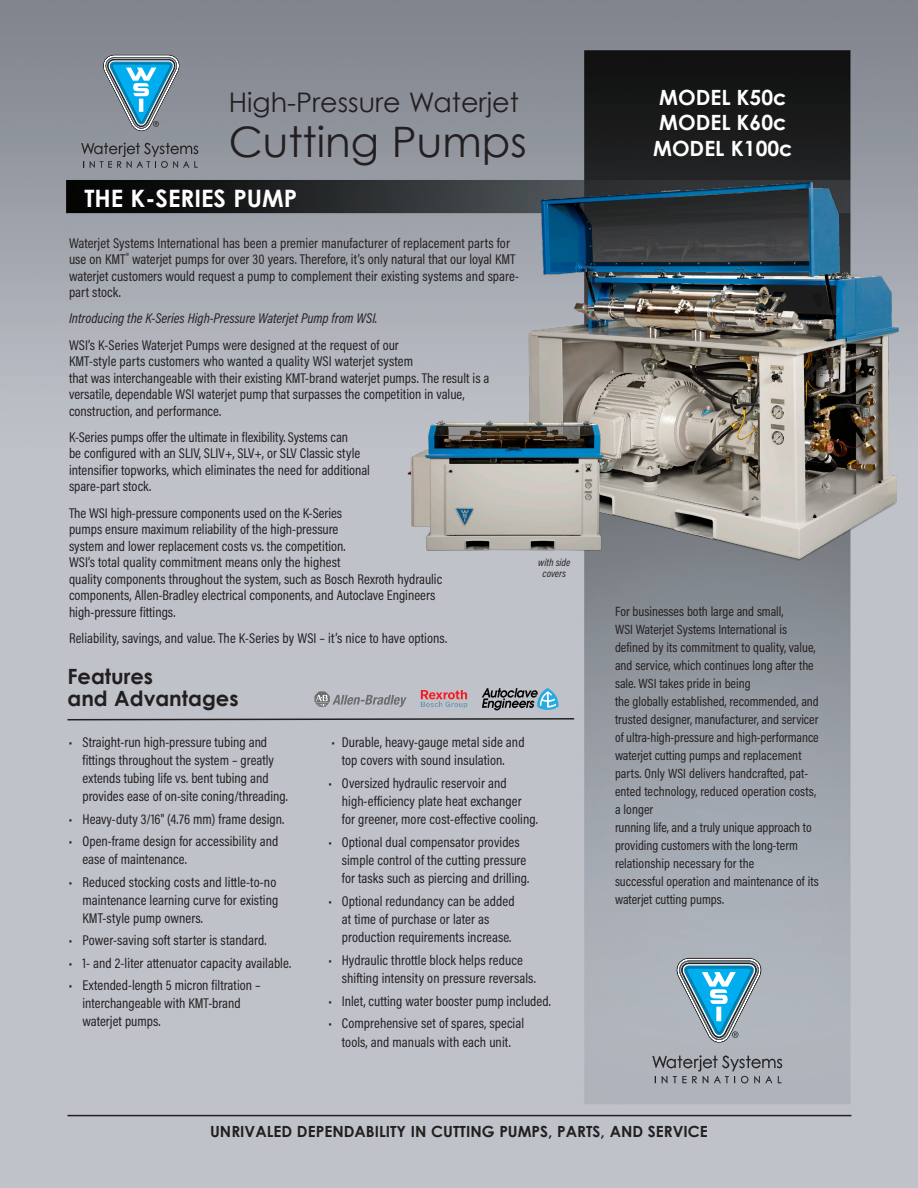
<style>
.page{position:relative;width:918px;height:1188px;background:#fff}
.page>*{position:absolute;margin:0;border:0;box-sizing:border-box;transform-origin:0 0}
.t1{font:42px "Century Gothic";color:#231f20}
.t2{font:27px "Century Gothic";color:#231f20}
.t3{font:700 24px "Century Gothic";color:#fff}
.t4{font:700 21px "Century Gothic";color:#fff}
.t5{font:700 21px "Century Gothic";color:#231f20}
.t6{font:700 15.3px "Century Gothic";color:#231f20}
.t7{font:14.25px/16.5px "Acumin Pro Cond";letter-spacing:.005em;color:#231f20}
.t8{font:italic 14.25px "Acumin Pro Cond";color:#231f20}
.t9{font:13.5px/18px "Acumin Pro Cond";color:#231f20}
.t10{font:italic 10.5px/10.5px "Acumin Pro Cond";color:#231f20;text-align:center}
</style>
<div class="page">
<img style="left:0;top:0;width:918px;height:1188px">
<hr style="left:68px;top:1115px;width:783px;height:1px;background:#231f20">
<svg style="left:103px;top:55px;width:77px;height:77px;background:#6a9eb5"></svg>
<svg style="left:81px;top:143px;width:117px;height:25px;background:#7d8087"></svg>
<svg style="left:676px;top:958px;width:86px;height:85px;background:#76aac0"></svg>
<svg style="left:652px;top:1055px;width:130px;height:28px;background:#95989e"></svg>
<svg style="left:66px;top:717px;width:510px;height:4px;background:#848489"></svg>
<svg style="left:314px;top:691px;width:93px;height:16px"></svg>
<svg style="left:421px;top:690px;width:46px;height:18px"></svg>
<svg style="left:482px;top:688px;width:77px;height:22px;background:#788d99"></svg>
<img style="left:500px;top:178px;width:418px;height:388px">
<img style="left:392px;top:372px;width:234px;height:185px">
<p class="t2" style="left:229px;top:86px;width:292px">High-Pressure Waterjet</p>
<p class="t1" style="left:229px;top:116px;width:299px">Cutting Pumps</p>
<p class="t3" style="left:84px;top:183px;width:215px">THE K-SERIES PUMP</p>
<p class="t7" style="left:69px;top:234px;width:452px">Waterjet Systems International has been a premier manufacturer of replacement parts for use on KMT<sup>®</sup> waterjet pumps for over 30 years. Therefore, it’s only natural that our loyal KMT waterjet customers would request a pump to complement their existing systems and spare&shy;part stock.</p>
<p class="t8" style="left:69px;top:309px;width:310px">Introducing the K-Series High-Pressure Waterjet Pump from WSI.</p>
<p class="t7" style="left:69px;top:336px;width:422px">WSI’s K-Series Waterjet Pumps were designed at the request of our<br>KMT-style parts customers who wanted a quality WSI waterjet system<br>that was interchangeable with their existing KMT-brand waterjet pumps. The result is a versatile, dependable WSI waterjet pump that surpasses the competition in value, construction, and performance.</p>
<p class="t7" style="left:69px;top:428px;width:303px">K-Series pumps offer the ultimate in flexibility. Systems can<br>be configured with an SLIV, SLIV+, SLV+, or SLV Classic style intensifier topworks, which eliminates the need for additional spare-part stock.</p>
<p class="t7" style="left:69px;top:504px;width:375px">The WSI high-pressure components used on the K-Series<br>pumps ensure maximum reliability of the high-pressure<br>system and lower replacement costs vs. the competition.<br>WSI’s total quality commitment means only the highest<br>quality components throughout the system, such as Bosch Rexroth hydraulic components, Allen-Bradley electrical components, and Autoclave Engineers high-pressure fittings.</p>
<p class="t7" style="left:69px;top:629px;width:380px">Reliability, savings, and value. The K-Series by WSI – it’s nice to have options.</p>
<p class="t5" style="left:68px;top:663px;width:87px">Features</p>
<p class="t5" style="left:68px;top:685px;width:173px">and Advantages</p>
<p class="t10" style="left:538px;top:557px;width:34px">with side covers</p>
<p class="t7" style="left:69px;top:734px;width:200px">• Straight-run high-pressure tubing and</p>
<p class="t7" style="left:82px;top:752px;width:193px">fittings throughout the system – greatly</p>
<p class="t7" style="left:82px;top:770px;width:188px">extends tubing life vs. bent tubing and</p>
<p class="t7" style="left:82px;top:788px;width:207px">provides ease of on-site coning/threading.</p>
<p class="t7" style="left:69px;top:810px;width:217px">• Heavy-duty 3/16" (4.76 mm) frame design.</p>
<p class="t7" style="left:69px;top:833px;width:211px">• Open-frame design for accessibility and</p>
<p class="t7" style="left:82px;top:851px;width:106px">ease of maintenance.</p>
<p class="t7" style="left:69px;top:873px;width:209px">• Reduced stocking costs and little-to-no</p>
<p class="t7" style="left:82px;top:891px;width:197px">maintenance learning curve for existing</p>
<p class="t7" style="left:82px;top:909px;width:122px">KMT-style pump owners.</p>
<p class="t7" style="left:69px;top:932px;width:199px">• Power-saving soft starter is standard.</p>
<p class="t7" style="left:69px;top:954px;width:224px">• 1- and 2-liter attenuator capacity available.</p>
<p class="t7" style="left:82px;top:976px;width:180px;line-height:18px;text-indent:-13px">• Extended-length 5 micron filtration – interchangeable with KMT-brand waterjet pumps.</p>
<p class="t7" style="left:331px;top:734px;width:195px">• Durable, heavy-gauge metal side and</p>
<p class="t7" style="left:342px;top:752px;width:164px">top covers with sound insulation.</p>
<p class="t7" style="left:328px;top:775px;width:180px">• Oversized hydraulic reservoir and</p>
<p class="t7" style="left:342px;top:793px;width:181px">high-efficiency plate heat exchanger</p>
<p class="t7" style="left:342px;top:811px;width:198px">for greener, more cost-effective cooling.</p>
<p class="t7" style="left:328px;top:834px;width:193px">• Optional dual compensator provides</p>
<p class="t7" style="left:342px;top:852px;width:186px">simple control of the cutting pressure</p>
<p class="t7" style="left:342px;top:870px;width:189px">for tasks such as piercing and drilling.</p>
<p class="t7" style="left:328px;top:893px;width:188px">• Optional redundancy can be added</p>
<p class="t7" style="left:342px;top:911px;width:149px">at time of purchase or later as</p>
<p class="t7" style="left:342px;top:929px;width:171px">production requirements increase.</p>
<p class="t7" style="left:328px;top:952px;width:196px">• Hydraulic throttle block helps reduce</p>
<p class="t7" style="left:342px;top:970px;width:196px">shifting intensity on pressure reversals.</p>
<p class="t7" style="left:328px;top:992px;width:224px">• Inlet, cutting water booster pump included.</p>
<p class="t7" style="left:328px;top:1015px;width:197px">• Comprehensive set of spares, special</p>
<p class="t7" style="left:342px;top:1033px;width:171px">tools, and manuals with each unit.</p>
<p class="t4" style="left:659px;top:84px;width:129px">MODEL K50c</p>
<p class="t4" style="left:659px;top:109px;width:129px">MODEL K60c</p>
<p class="t4" style="left:653px;top:135px;width:141px">MODEL K100c</p>
<p class="t9" style="left:615px;top:602px;width:170px">For businesses both large and small,</p>
<p class="t9" style="left:615px;top:620px;width:202px">WSI Waterjet Systems International is defined by its commitment to quality, value, and service, which continues long after the sale. WSI takes pride in being</p>
<p class="t9" style="left:615px;top:692px;width:205px">the globally established, recommended, and trusted designer, manufacturer, and servicer of ultra-high-pressure and high-performance waterjet cutting pumps and replacement parts. Only WSI delivers handcrafted, pat&shy;ented technology, reduced operation costs, a longer</p>
<p class="t9" style="left:615px;top:818px;width:198px">running life, and a truly unique approach to providing customers with the long-term relationship necessary for the</p>
<p class="t9" style="left:615px;top:872px;width:205px">successful operation and maintenance of its waterjet cutting pumps.</p>
<p class="t6" style="left:210px;top:1122px;width:499px">UNRIVALED DEPENDABILITY IN CUTTING PUMPS, PARTS, AND SERVICE</p>
</div>
